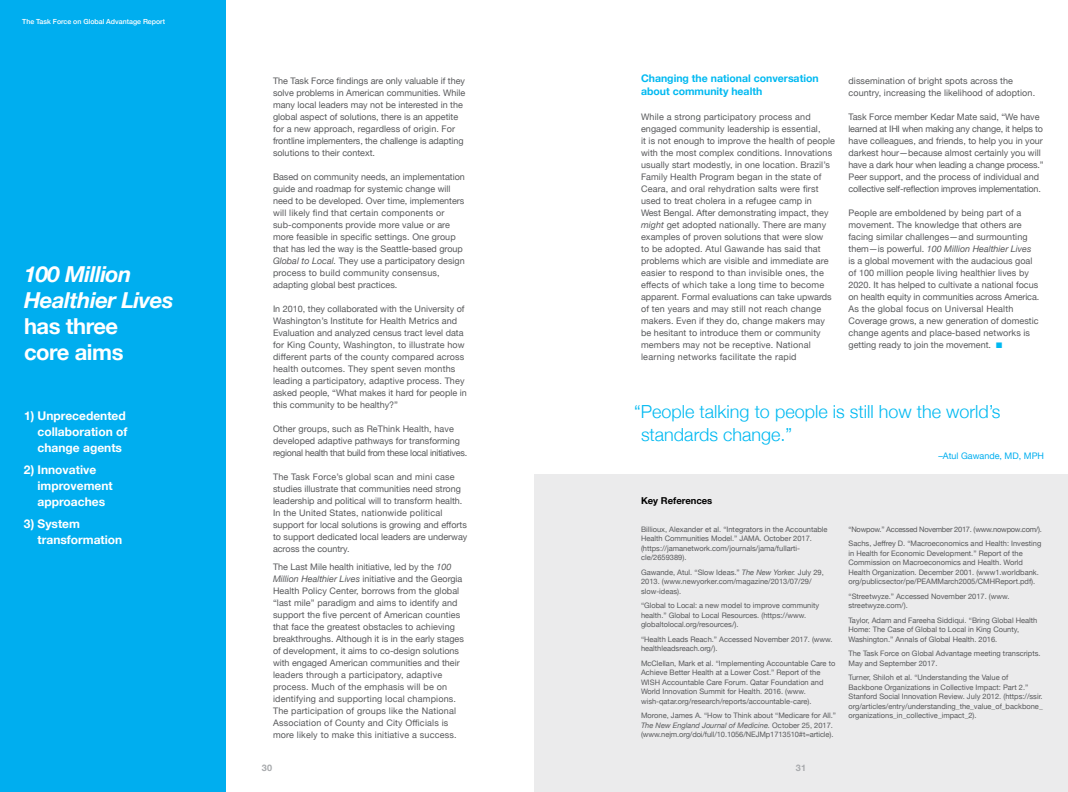
<style>
.page{position:relative;width:1068px;height:792px;background:#fff}
.page>*{position:absolute;margin:0;border:0;box-sizing:border-box;transform-origin:0 0}
.t1{font:italic 700 22px/26px "Helvetica Neue";letter-spacing:-.02em;color:#fff}
.t2{font:700 22px/26px "Helvetica Neue";letter-spacing:-.02em;color:#fff}
.t3{font:300 18px/23px "Helvetica Neue";color:#00b9f1}
.t4{font:700 12px/16px "Helvetica Neue";color:#fff}
.t5{font:700 10.5px/13px "Helvetica Neue";color:#00b9f1}
.t6{font:700 9.5px "Helvetica Neue";color:#000}
.t7{font:9px/12px "Helvetica Neue";letter-spacing:.01em;color:#58595b}
.t8{font:9px "Helvetica Neue";color:#00aeef}
.t9{font:700 9px "Helvetica Neue";color:#a7a9ac}
.t10{font:7.5px/9.5px "Helvetica Neue";color:#58595b}
.t11{font:500 7px "Helvetica Neue";color:#fff}
.s1{font-style:italic}
.s2{color:#00b9f1}
</style>
<div class="page">
<div style="left:0;top:0;width:226px;height:792px;background:#00aeef"></div>
<div style="left:534px;top:475px;width:534px;height:317px;background:#ebebec"></div>
<p class="t11" style="left:22px;top:16px;width:144px">The Task Force on Global Advantage Report</p>
<h1 class="t1" style="left:24px;top:262px;width:151px">100 Million<br>Healthier Lives</h1>
<h1 class="t2" style="left:24px;top:314px;width:101px">has three core aims</h1>
<h3 class="t4" style="left:38px;top:408px;width:91px;text-indent:-14px">1) Unprecedented collaboration of change agents</h3>
<h3 class="t4" style="left:38px;top:462px;width:77px;text-indent:-14px">2) Innovative improvement approaches</h3>
<h3 class="t4" style="left:38px;top:516px;width:86px;text-indent:-14px">3) System transformation</h3>
<p class="t7" style="left:273px;top:75px;width:194px">The Task Force findings are only valuable if they solve problems in American communities. While many local leaders may not be interested in the global aspect of solutions, there is an appetite for a new approach, regardless of origin. For frontline implementers, the challenge is adapting solutions to their context.</p>
<p class="t7" style="left:273px;top:171px;width:193px">Based on community needs, an implementation guide and roadmap for systemic change will need to be developed. Over time, implementers will likely find that certain components or sub-components provide more value or are more feasible in specific settings. One group that has led the way is the Seattle-based group <span class="s1">Global to Local.</span> They use a participatory design process to build community consensus, adapting global best practices.</p>
<p class="t7" style="left:273px;top:303px;width:195px">In 2010, they collaborated with the University of Washington’s Institute for Health Metrics and Evaluation and analyzed census tract level data for King County, Washington, to illustrate how different parts of the county compared across health outcomes. They spent seven months leading a participatory, adaptive process. They asked people, “What makes it hard for people in this community to be healthy?”</p>
<p class="t7" style="left:273px;top:423px;width:196px">Other groups, such as ReThink Health, have developed adaptive pathways for transforming regional health that build from these local initiatives.</p>
<p class="t7" style="left:273px;top:471px;width:196px">The Task Force’s global scan and mini case studies illustrate that communities need strong leadership and political will to transform health.<br>In the United States, nationwide political support for local solutions is growing and efforts to support dedicated local leaders are underway across the country.</p>
<p class="t7" style="left:273px;top:561px;width:192px">The Last Mile health initiative, led by the <span class="s1">100<br>Million Healthier Lives</span> initiative and the Georgia Health Policy Center, borrows from the global “last mile” paradigm and aims to identify and support the five percent of American counties that face the greatest obstacles to achieving breakthroughs. Although it is in the early stages of development, it aims to co-design solutions with engaged American communities and their leaders through a participatory, adaptive process. Much of the emphasis will be on identifying and supporting local champions.<br>The participation of groups like the National Association of County and City Officials is more likely to make this initiative a success.</p>
<p class="t9" style="left:262px;top:761px;width:12px">30</p>
<p class="t5" style="left:641px;top:72px;width:179px">Changing the national conversation about community health</p>
<p class="t7" style="left:641px;top:111px;width:196px">While a strong participatory process and engaged community leadership is essential,<br>it is not enough to improve the health of people with the most complex conditions. Innovations usually start modestly, in one location. Brazil’s Family Health Program began in the state of Ceara, and oral rehydration salts were first used to treat cholera in a refugee camp in<br>West Bengal. After demonstrating impact, they <span class="s1">might</span> get adopted nationally. There are many examples of proven solutions that were slow<br>to be adopted. Atul Gawande has said that problems which are visible and immediate are easier to respond to than invisible ones, the effects of which take a long time to become apparent. Formal evaluations can take upwards of ten years and may still not reach change makers. Even if they do, change makers may be hesitant to introduce them or community members may not be receptive. National learning networks facilitate the rapid</p>
<p class="t7" style="left:849px;top:75px;width:188px">dissemination of bright spots across the country, increasing the likelihood of adoption.</p>
<p class="t7" style="left:849px;top:111px;width:197px">Task Force member Kedar Mate said, “We have learned at IHI when making any change, it helps to have colleagues, and friends, to help you in your darkest hour—because almost certainly you will have a dark hour when leading a change process.” Peer support, and the process of individual and collective self-reflection improves implementation.</p>
<p class="t7" style="left:849px;top:207px;width:192px">People are emboldened by being part of a movement. The knowledge that others are facing similar challenges—and surmounting them—is powerful. <span class="s1">100 Million Healthier Lives </span>is a global movement with the audacious goal of 100 million people living healthier lives by 2020. It has helped to cultivate a national focus on health equity in communities across America.<br>As the global focus on Universal Health Coverage grows, a new generation of domestic change agents and place-based networks is getting ready to join the movement. <span class="s2">■</span></p>
<h2 class="t3" style="left:641px;top:399px;width:361px;text-indent:-7px">“People talking to people is still how the world’s standards change.”</h2>
<p class="t8" style="left:938px;top:450px;width:107px">–Atul Gawande, MD, MPH</p>
<p class="t6" style="left:641px;top:493px;width:73px">Key References</p>
<p class="t10" style="left:641px;top:525px;width:188px">Billioux, Alexander et al. “Integrators in the Accountable Health Communities Model.” JAMA. October 2017. (https://jamanetwork.com/journals/jama/fullarti&shy;cle/2659389).</p>
<p class="t10" style="left:641px;top:568px;width:184px">Gawande, Atul. “Slow Ideas.” <span class="s1">The New Yorker.</span> July 29,<br>2013. (www.newyorker.com/magazine/2013/07/29/ slow-ideas).</p>
<p class="t10" style="left:641px;top:601px;width:180px">“Global to Local: a new model to improve community health.” Global to Local Resources. (https://www. globaltolocal.org/resources/).</p>
<p class="t10" style="left:641px;top:635px;width:193px">“Health Leads Reach.” Accessed November 2017. (www. healthleadsreach.org/).</p>
<p class="t10" style="left:641px;top:659px;width:196px">McClellan, Mark et al. “Implementing Accountable Care to Achieve Better Health at a Lower Cost.” Report of the WISH Accountable Care Forum. Qatar Foundation and World Innovation Summit for Health. 2016. (www. wish-qatar.org/research/reports/accountable-care).</p>
<p class="t10" style="left:641px;top:711px;width:197px">Morone, James A. “How to Think about “Medicare for All.”<br><span class="s1">The New England Journal of Medicine.</span> October 25, 2017. (www.nejm.org/doi/full/10.1056/NEJMp1713510#t=article).</p>
<p class="t9" style="left:796px;top:761px;width:12px">31</p>
<p class="t10" style="left:849px;top:522px;width:195px;line-height:14.5px">“Nowpow.” Accessed November 2017. (www.nowpow.com/).<br>Sachs, Jeffrey D. “Macroeconomics and Health: Investing</p>
<p class="t10" style="left:849px;top:549px;width:192px">in Health for Economic Development.” Report of the Commission on Macroeconomics and Health. World Health Organization. December 2001. (www1.worldbank. org/publicsector/pe/PEAMMarch2005/CMHReport.pdf).</p>
<p class="t10" style="left:849px;top:592px;width:163px">“Streetwyze.” Accessed November 2017. (www. streetwyze.com/).</p>
<p class="t10" style="left:849px;top:616px;width:190px">Taylor, Adam and Fareeha Siddiqui. “Bring Global Health<br>Home: The Case of Global to Local in King County,<br>Washington.” Annals of Global Health. 2016.</p>
<p class="t10" style="left:849px;top:649px;width:194px">The Task Force on Global Advantage meeting transcripts.<br>May and September 2017.</p>
<p class="t10" style="left:849px;top:673px;width:196px">Turner, Shiloh et al. “Understanding the Value of Backbone Organizations in Collective Impact: Part 2.” Stanford Social Innovation Review. July 2012. (https://ssir. org/articles/entry/understanding_the_value_of_backbone_ organizations_in_collective_impact_2).</p>
</div>
